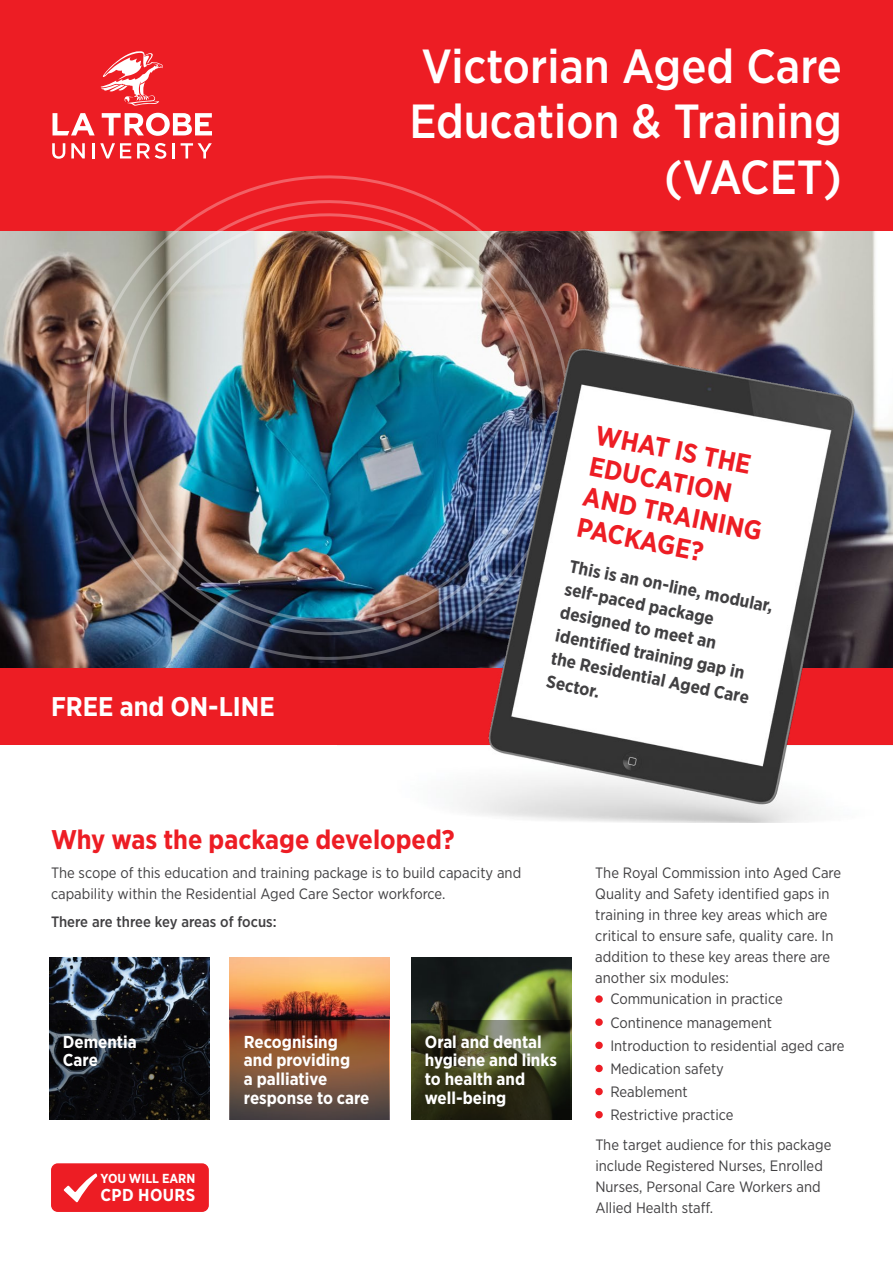
<style>
.page{position:relative;width:893px;height:1263px;background:#fff}
.page>*{position:absolute;margin:0;border:0;box-sizing:border-box;transform-origin:0 0}
.t1{font:500 47.85px/55.5px "Gotham Narrow";color:#fff;text-align:right}
.t2{font:700 27px/31.5px "Gotham Narrow";color:#ed1d24}
.t3{font:700 27px "Gotham Narrow";color:#fff}
.t4{font:700 17.7px/23.4px "Gotham Narrow";color:#414042}
.t5{font:700 17.25px/18.6px "Gotham Narrow";color:#fff}
.t6{font:700 17.25px "Gotham Narrow";letter-spacing:.02em;color:#fff}
.t7{font:15px/23.1px "Gotham Narrow";color:#414042}
.t8{font:500 15px "Gotham Narrow";color:#414042}
.t9{font:700 13.05px "Gotham Narrow";color:#fff}
</style>
<div class="page">
<div style="left:0;top:0;width:893px;height:233px;background:#ed1d24"></div>
<img style="left:0;top:232px;width:893px;height:437px">
<div style="left:0;top:669px;width:893px;height:76px;background:#ed1d24"></div>
<div style="left:595px;top:995px;width:8px;height:8px;background:#ed1d24;border-radius:50%"></div>
<div style="left:595px;top:1018px;width:8px;height:8px;background:#ed1d24;border-radius:50%"></div>
<div style="left:595px;top:1041px;width:8px;height:8px;background:#ed1d24;border-radius:50%"></div>
<div style="left:595px;top:1065px;width:8px;height:7px;background:#ed1d24;border-radius:50%"></div>
<div style="left:595px;top:1088px;width:8px;height:7px;background:#ed1d24;border-radius:50%"></div>
<div style="left:595px;top:1111px;width:8px;height:7px;background:#ed1d24;border-radius:50%"></div>
<img style="left:59px;top:149px;width:534px;height:520px">
<img style="left:337px;top:305px;width:556px;height:518px">
<div style="left:51px;top:1163px;width:158px;height:49px;background:#ed1d24;border-radius:7px"></div>
<svg style="left:64px;top:1173px;width:33px;height:29px"></svg>
<img style="left:50px;top:958px;width:159px;height:162px">
<img style="left:230px;top:958px;width:159px;height:162px">
<img style="left:412px;top:958px;width:159px;height:162px">
<svg style="left:50px;top:1020px;width:158px;height:100px;fill:#07070a"></svg>
<svg style="left:231px;top:1020px;width:158px;height:100px"></svg>
<svg style="left:412px;top:1020px;width:158px;height:100px"></svg>
<svg style="left:53px;top:113px;width:42px;height:22px"></svg>
<svg style="left:102px;top:113px;width:110px;height:23px"></svg>
<svg style="left:52px;top:143px;width:13px;height:16px"></svg>
<svg style="left:71px;top:143px;width:14px;height:15px"></svg>
<hr style="left:92px;top:143px;width:3px;height:15px;background:#fff">
<svg style="left:100px;top:143px;width:31px;height:15px"></svg>
<svg style="left:137px;top:143px;width:29px;height:16px"></svg>
<hr style="left:172px;top:143px;width:3px;height:15px;background:#fff">
<svg style="left:181px;top:143px;width:31px;height:15px"></svg>
<svg style="left:101px;top:51px;width:62px;height:55px"></svg>
<h2 class="t3" style="left:51px;top:689px;width:225px">FREE and ON-LINE</h2>
<h1 class="t1" style="left:409px;top:38px;width:434px">Victorian Aged Care<br>Education &amp; Training (VACET)</h1>
<h2 class="t2" style="left:598px;top:419px;width:184px;rotate:11deg">WHAT IS THE<br>EDUCATION<br>AND TRAINING<br>PACKAGE?</h2>
<p class="t4" style="left:571px;top:554px;width:209px;rotate:11deg">This is an on-line, modular, self-paced package designed to meet an identifi ed training gap in the Residential Aged Care<br>Sector.</p>
<h2 class="t2" style="left:51px;top:823px;width:405px">Why was the package developed?</h2>
<p class="t7" style="left:51px;top:862px;width:472px;line-height:21px">The scope of this education and training package is to build capacity and capability within the Residential Aged Care Sector workforce.</p>
<p class="t8" style="left:51px;top:912px;width:227px">There are three key areas of focus:</p>
<p class="t5" style="left:63px;top:1032px;width:75px">Dementia<br>Care</p>
<p class="t5" style="left:244px;top:1032px;width:127px">Recognising and providing<br>a palliative response to care</p>
<p class="t5" style="left:425px;top:1032px;width:134px">Oral and dental hygiene and links to health and well-being</p>
<p class="t9" style="left:101px;top:1170px;width:96px">YOU WILL EARN</p>
<p class="t6" style="left:101px;top:1183px;width:96px">CPD HOURS</p>
<p class="t7" style="left:595px;top:861px;width:247px">The Royal Commission into Aged Care</p>
<p class="t7" style="left:595px;top:882px;width:236px">Quality and Safety identified gaps in</p>
<p class="t7" style="left:595px;top:903px;width:234px">training in three key areas which are</p>
<p class="t7" style="left:595px;top:924px;width:240px">critical to ensure safe, quality care. In</p>
<p class="t7" style="left:595px;top:945px;width:236px">addition to these key areas there are</p>
<p class="t7" style="left:595px;top:966px;width:135px">another six modules:</p>
<p class="t7" style="left:610px;top:987px;width:174px">Communication in practice</p>
<p class="t7" style="left:610px;top:1010px;width:236px">Continence management<br>Introduction to residential aged care<br>Medication safety<br>Reablement<br>Restrictive practice</p>
<p class="t7" style="left:595px;top:1133px;width:238px;line-height:21px">The target audience for this package include Registered Nurses, Enrolled<br>Nurses, Personal Care Workers and<br>Allied Health staff.</p>
</div>
